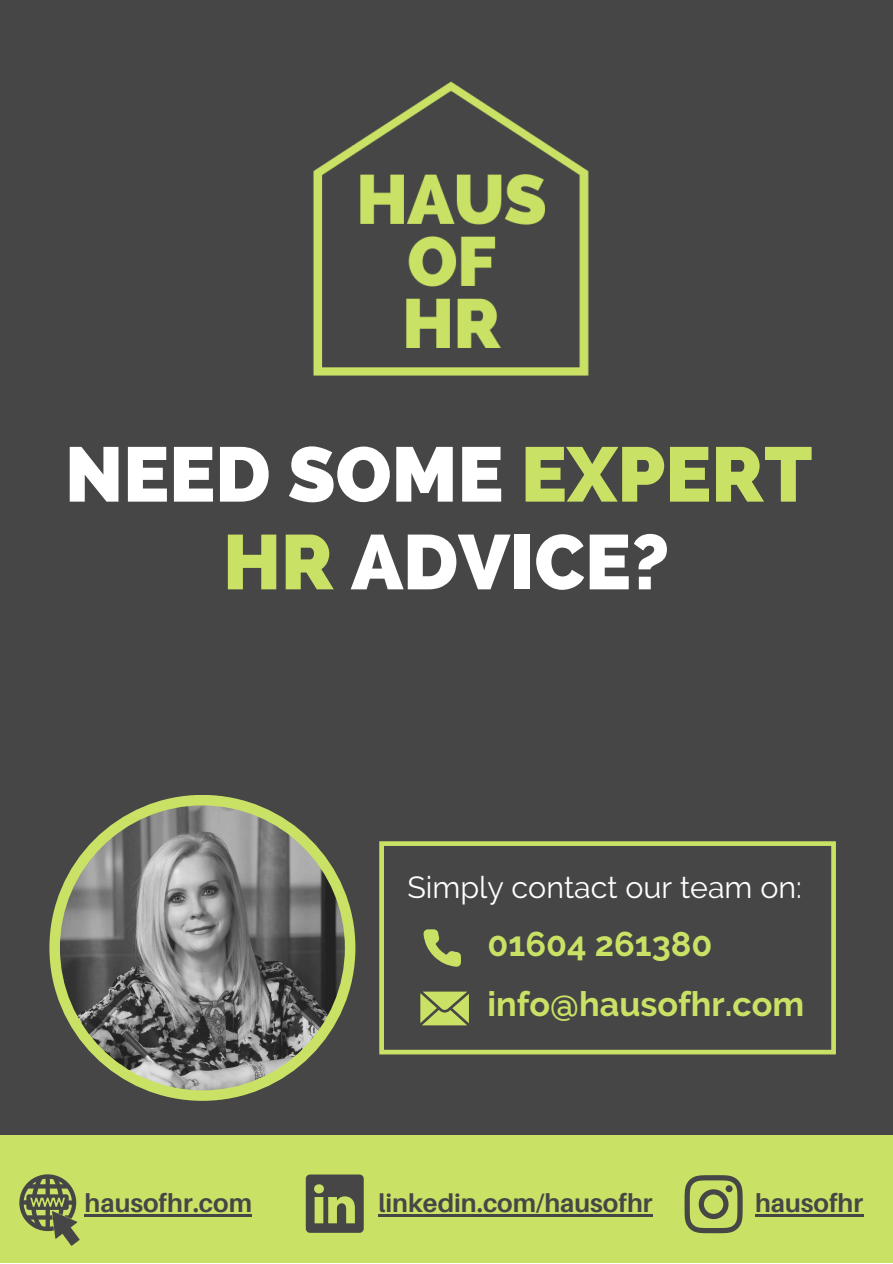
<style>
.page{position:relative;width:893px;height:1264px;background:#fff}
.page>*{position:absolute;margin:0;border:0;box-sizing:border-box;transform-origin:0 0}
.t1{font:800 77.1px "Raleway";color:#fff}
.t2{font:700 34.2px "Raleway";color:#c9e265}
.t3{font:30.45px "Raleway";color:#fff}
.t4{font:700 25.5px "Aileron";color:#464646}
.s1{color:#c9e265}
</style>
<div class="page">
<div style="left:0;top:0;width:892px;height:1262px;background:#464646"></div>
<img style="left:313px;top:81px;width:276px;height:295px">
<div style="left:0;top:1135px;width:892px;height:127px;background:#c9e265"></div>
<svg style="left:306px;top:1174px;width:58px;height:58px"></svg>
<svg style="left:19px;top:1174px;width:61px;height:71px"></svg>
<svg style="left:684px;top:1175px;width:58px;height:58px"></svg>
<div style="left:725px;top:1185px;width:7px;height:7px;background:#464646;border-radius:50%"></div>
<svg style="left:379px;top:841px;width:456px;height:213px"></svg>
<div style="left:49px;top:794px;width:306px;height:306px;background:#c9e265;border-radius:50%"></div>
<img style="left:60px;top:805px;width:285px;height:285px;border-radius:50%">
<hr style="left:85px;top:1214px;width:167px;height:2px;background:#464646">
<hr style="left:378px;top:1214px;width:274px;height:2px;background:#464646">
<hr style="left:755px;top:1214px;width:108px;height:2px;background:#464646">
<svg style="left:423px;top:929px;width:38px;height:37px"></svg>
<svg style="left:420px;top:991px;width:48px;height:34px"></svg>
<p class="t1" style="left:65px;top:429px;width:748px">NEED SOME <span class="s1">EXPERT</span></p>
<p class="t1" style="left:223px;top:517px;width:448px"><span class="s1">HR</span> ADVICE?</p>
<p class="t3" style="left:407px;top:869px;width:396px">Simply contact our team on:</p>
<p class="t2" style="left:487px;top:923px;width:226px">01604 261380</p>
<p class="t2" style="left:487px;top:984px;width:318px">info@hausofhr.com</p>
<p class="t4" style="left:85px;top:1187px;width:169px">hausofhr.com</p>
<p class="t4" style="left:378px;top:1187px;width:275px">linkedin.com/hausofhr</p>
<p class="t4" style="left:755px;top:1187px;width:110px">hausofhr</p>
</div>
